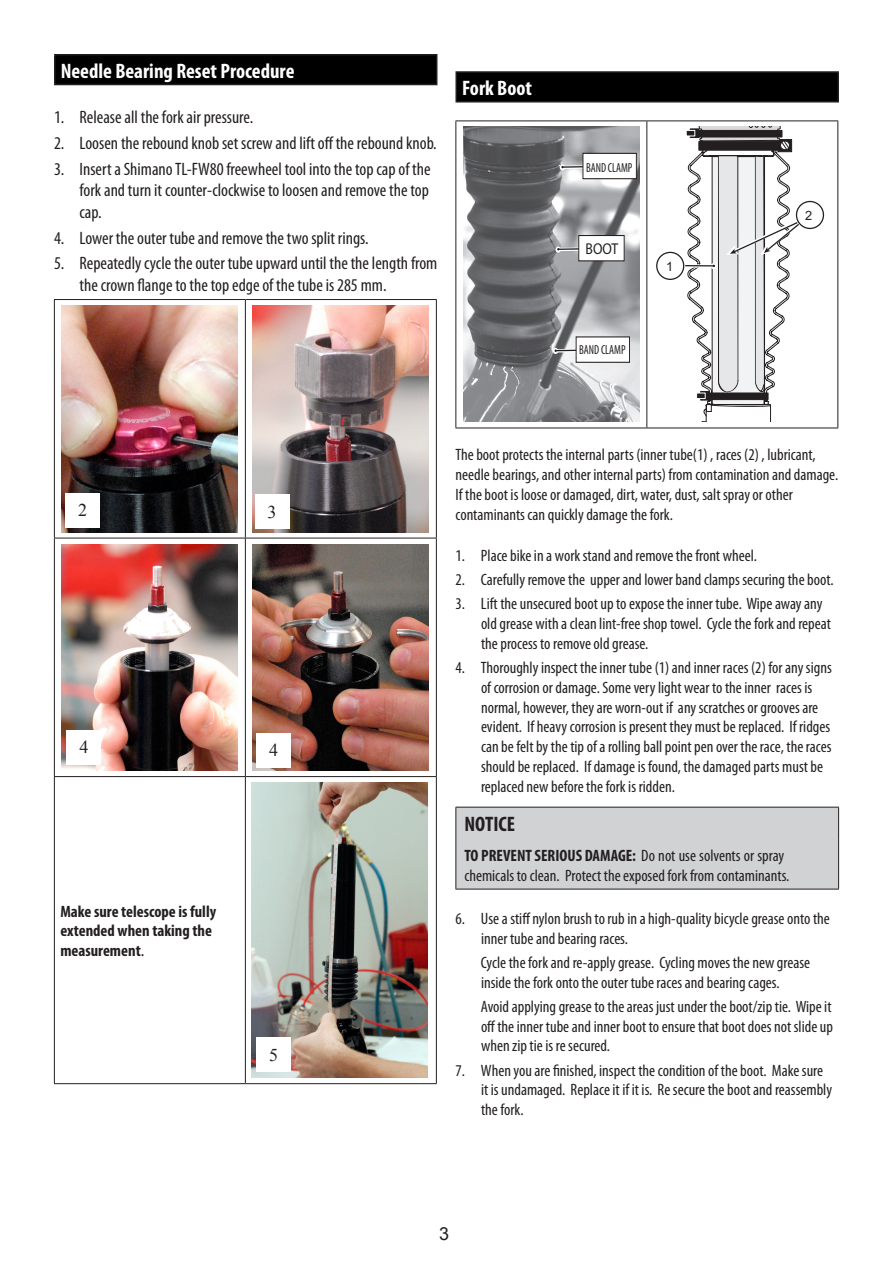
<style>
.page{position:relative;width:893px;height:1263px;background:#fff}
.page>*{position:absolute;margin:0;border:0;box-sizing:border-box;transform-origin:0 0}
.HEADING_1{font:700 condensed 21px "Myriad Pro";color:#fff}
.t1{font:700 condensed 21px "Myriad Pro";color:#231f20}
.STEPS{font:condensed 18px/21.6px "Myriad Pro";color:#231f20;text-align:justify}
.t2{font:18px "Times New Roman";color:#231f20}
.t3{font:18px "Arial";color:#231f20}
.STEPS-2{font:condensed 16.5px/19.8px "Myriad Pro";color:#231f20}
.BODY{font:condensed 16.5px/19.8px "Myriad Pro";color:#231f20}
.BODY-2{font:700 condensed 16.5px/19.8px "Myriad Pro";color:#231f20}
.t4{font:15.75px "Myriad";color:#231f20;scale:.87 1}
.t5{font:condensed 13.05px "Myriad Pro";color:#231f20;scale:.87 1}
.t6{font:12.9px "Arial";color:#231f20}
.s1{font-weight:400;font-stretch:normal}
.s2{font-weight:700}
</style>
<div class="page">
<div style="left:55px;top:55px;width:382px;height:30px;background:#000"></div>
<hr style="left:54px;top:54px;width:383px;height:2px;background:#231f20">
<hr style="left:54px;top:55px;width:2px;height:29px;background:#231f20">
<svg style="left:436px;top:56px;width:1px;height:28px"></svg>
<hr style="left:54px;top:84px;width:383px;height:1px;background:#231f20">
<hr style="left:54px;top:299px;width:191px;height:1px;background:#231f20">
<hr style="left:54px;top:300px;width:1px;height:238px;background:#231f20">
<hr style="left:245px;top:299px;width:192px;height:1px;background:#231f20">
<hr style="left:245px;top:300px;width:1px;height:238px;background:#231f20">
<hr style="left:436px;top:300px;width:1px;height:238px;background:#231f20">
<hr style="left:54px;top:538px;width:191px;height:1px;background:#231f20">
<hr style="left:54px;top:538px;width:1px;height:238px;background:#231f20">
<hr style="left:245px;top:538px;width:192px;height:1px;background:#231f20">
<hr style="left:245px;top:538px;width:1px;height:238px;background:#231f20">
<hr style="left:436px;top:538px;width:1px;height:238px;background:#231f20">
<hr style="left:54px;top:776px;width:191px;height:1px;background:#231f20">
<hr style="left:54px;top:777px;width:1px;height:306px;background:#231f20">
<hr style="left:245px;top:776px;width:192px;height:1px;background:#231f20">
<hr style="left:245px;top:777px;width:1px;height:306px;background:#231f20">
<hr style="left:436px;top:777px;width:1px;height:306px;background:#231f20">
<hr style="left:54px;top:1083px;width:191px;height:1px;background:#231f20">
<hr style="left:245px;top:1083px;width:192px;height:1px;background:#231f20">
<img style="left:62px;top:305px;width:176px;height:227px">
<img style="left:253px;top:305px;width:176px;height:227px">
<img style="left:62px;top:544px;width:176px;height:226px">
<img style="left:253px;top:544px;width:176px;height:226px">
<img style="left:251px;top:783px;width:176px;height:294px">
<div style="left:456px;top:72px;width:382px;height:30px;background:#000"></div>
<hr style="left:455px;top:71px;width:384px;height:2px;background:#231f20">
<hr style="left:455px;top:73px;width:2px;height:28px;background:#231f20">
<hr style="left:837px;top:73px;width:2px;height:28px;background:#231f20">
<hr style="left:455px;top:101px;width:384px;height:2px;background:#231f20">
<hr style="left:455px;top:121px;width:192px;height:1px;background:#231f20">
<hr style="left:455px;top:121px;width:1px;height:307px;background:#231f20">
<hr style="left:647px;top:121px;width:191px;height:1px;background:#231f20">
<hr style="left:646px;top:121px;width:1px;height:307px;background:#231f20">
<hr style="left:837px;top:121px;width:1px;height:307px;background:#231f20">
<hr style="left:455px;top:428px;width:192px;height:1px;background:#231f20">
<hr style="left:647px;top:428px;width:191px;height:1px;background:#231f20">
<img style="left:464px;top:127px;width:175px;height:294px">
<svg style="left:560px;top:164px;width:22px;height:6px"></svg>
<div style="left:582px;top:153px;width:55px;height:26px;background:#fff;border:1px solid #231f20"></div>
<svg style="left:553px;top:348px;width:23px;height:6px"></svg>
<div style="left:576px;top:336px;width:54px;height:27px;background:#fff;border:1px solid #231f20"></div>
<hr style="left:558px;top:248px;width:25px;height:3px;background:#fff">
<svg style="left:555px;top:246px;width:6px;height:7px"></svg>
<hr style="left:558px;top:248px;width:25px;height:2px;background:#231f20">
<div style="left:578px;top:235px;width:47px;height:26px;background:#fff;border:1px solid #231f20"></div>
<svg style="left:656px;top:127px;width:148px;height:294px"></svg>
<svg style="left:796px;top:201px;width:28px;height:28px"></svg>
<div style="left:795px;top:200px;width:30px;height:30px;border:1px solid #fff;border-radius:50%"></div>
<div style="left:796px;top:201px;width:27px;height:27px;background:#fff;border-radius:50%"></div>
<div style="left:796px;top:201px;width:28px;height:28px;border:1px solid #231f20;border-radius:50%"></div>
<div style="left:456px;top:808px;width:382px;height:81px;background:#d1d2d4"></div>
<hr style="left:455px;top:807px;width:384px;height:1px;background:#231f20">
<hr style="left:455px;top:807px;width:1px;height:33px;background:#231f20">
<hr style="left:838px;top:807px;width:1px;height:33px;background:#231f20">
<hr style="left:455px;top:840px;width:1px;height:49px;background:#231f20">
<hr style="left:838px;top:840px;width:1px;height:49px;background:#231f20">
<hr style="left:455px;top:889px;width:384px;height:1px;background:#231f20">
<div style="left:65px;top:493px;width:35px;height:34px;background:#fff"></div>
<div style="left:255px;top:495px;width:34px;height:34px;background:#fff"></div>
<div style="left:67px;top:730px;width:34px;height:34px;background:#fff"></div>
<div style="left:256px;top:1037px;width:35px;height:34px;background:#fff"></div>
<div style="left:256px;top:733px;width:35px;height:34px;background:#fff"></div>
<p class="HEADING_1" style="left:61px;top:57px;width:235px">Needle Bearing Reset Procedure</p>
<p class="STEPS" style="left:54px;top:106px;width:201px">1. Release all the fork air pressure.</p>
<p class="STEPS" style="left:54px;top:132px;width:384px">2. Loosen the rebound knob set screw and lift off the rebound knob.</p>
<p class="STEPS" style="left:80px;top:158px;width:353px;text-indent:-26px">3. Insert a Shimano TL-FW80 freewheel tool into the top cap of the fork and turn it counter-clockwise to loosen and remove the top cap.</p>
<p class="STEPS" style="left:54px;top:227px;width:316px">4. Lower the outer tube and remove the two split rings.</p>
<p class="STEPS" style="left:80px;top:252px;width:359px;text-indent:-26px">5. Repeatedly cycle the outer tube upward until the the length from the crown flange to the top edge of the tube is 285 mm.</p>
<p class="HEADING_1" style="left:462px;top:75px;width:71px">Fork Boot</p>
<p class="t5" style="left:586px;top:159px;width:55px">BAND CLAMP</p>
<p class="t4" style="left:586px;top:241px;width:39px">BOOT</p>
<p class="t5" style="left:579px;top:342px;width:55px">BAND CLAMP</p>
<p class="t6" style="left:666px;top:258px;width:9px">1</p>
<p class="t6" style="left:805px;top:207px;width:9px">2</p>
<p class="t2" style="left:78px;top:498px;width:10px">2</p>
<p class="t2" style="left:268px;top:500px;width:10px">3</p>
<p class="t2" style="left:79px;top:735px;width:10px">4</p>
<p class="t2" style="left:269px;top:738px;width:10px">4</p>
<p class="BODY-2" style="left:60px;top:901px;width:157px">Make sure telescope is fully extended when taking the measurement<span class="s1">.</span></p>
<p class="t2" style="left:269px;top:1042px;width:10px">5</p>
<p class="BODY" style="left:455px;top:445px;width:384px">The boot protects the internal parts (inner tube(1) , races (2) , lubricant, needle bearings, and other internal parts) from contamination and damage.<br>If the boot is loose or damaged, dirt, water, dust, salt spray or other contaminants can quickly damage the fork.</p>
<p class="STEPS-2" style="left:455px;top:546px;width:303px">1. Place bike in a work stand and remove the front wheel.</p>
<p class="STEPS-2" style="left:455px;top:570px;width:380px">2. Carefully remove the upper and lower band clamps securing the boot.</p>
<p class="STEPS-2" style="left:481px;top:594px;width:351px;text-indent:-26px">3. Lift the unsecured boot up to expose the inner tube. Wipe away any old grease with a clean lint-free shop towel. Cycle the fork and repeat the process to remove old grease.</p>
<p class="STEPS-2" style="left:481px;top:657px;width:352px;text-indent:-26px">4. Thoroughly inspect the inner tube (1) and inner races (2) for any signs of corrosion or damage. Some very light wear to the inner races is normal, however, they are worn-out if any scratches or grooves are evident. If heavy corrosion is present they must be replaced. If ridges can be felt by the tip of a rolling ball point pen over the race, the races should be replaced. If damage is found, the damaged parts must be replaced new before the fork is ridden.</p>
<p class="t1" style="left:464px;top:811px;width:50px">NOTICE</p>
<p class="BODY" style="left:464px;top:845px;width:327px"><span class="s2">TO PREVENT SERIOUS DAMAGE:</span> Do not use solvents or spray chemicals to clean. Protect the exposed fork from contaminants.</p>
<p class="STEPS-2" style="left:481px;top:908px;width:350px;text-indent:-26px">6. Use a stiff nylon brush to rub in a high-quality bicycle grease onto the inner tube and bearing races.</p>
<p class="STEPS-2" style="left:481px;top:952px;width:331px">Cycle the fork and re-apply grease. Cycling moves the new grease inside the fork onto the outer tube races and bearing cages.</p>
<p class="STEPS-2" style="left:481px;top:996px;width:354px;text-align:justify">Avoid applying grease to the areas just under the boot/zip tie. Wipe it off the inner tube and inner boot to ensure that boot does not slide up when zip tie is re secured.</p>
<p class="STEPS-2" style="left:481px;top:1060px;width:353px;text-indent:-26px">7. When you are finished, inspect the condition of the boot. Make sure it is undamaged. Replace it if it is. Re secure the boot and reassembly the fork.</p>
<p class="t3" style="left:439px;top:1222px;width:12px">3</p>
</div>
